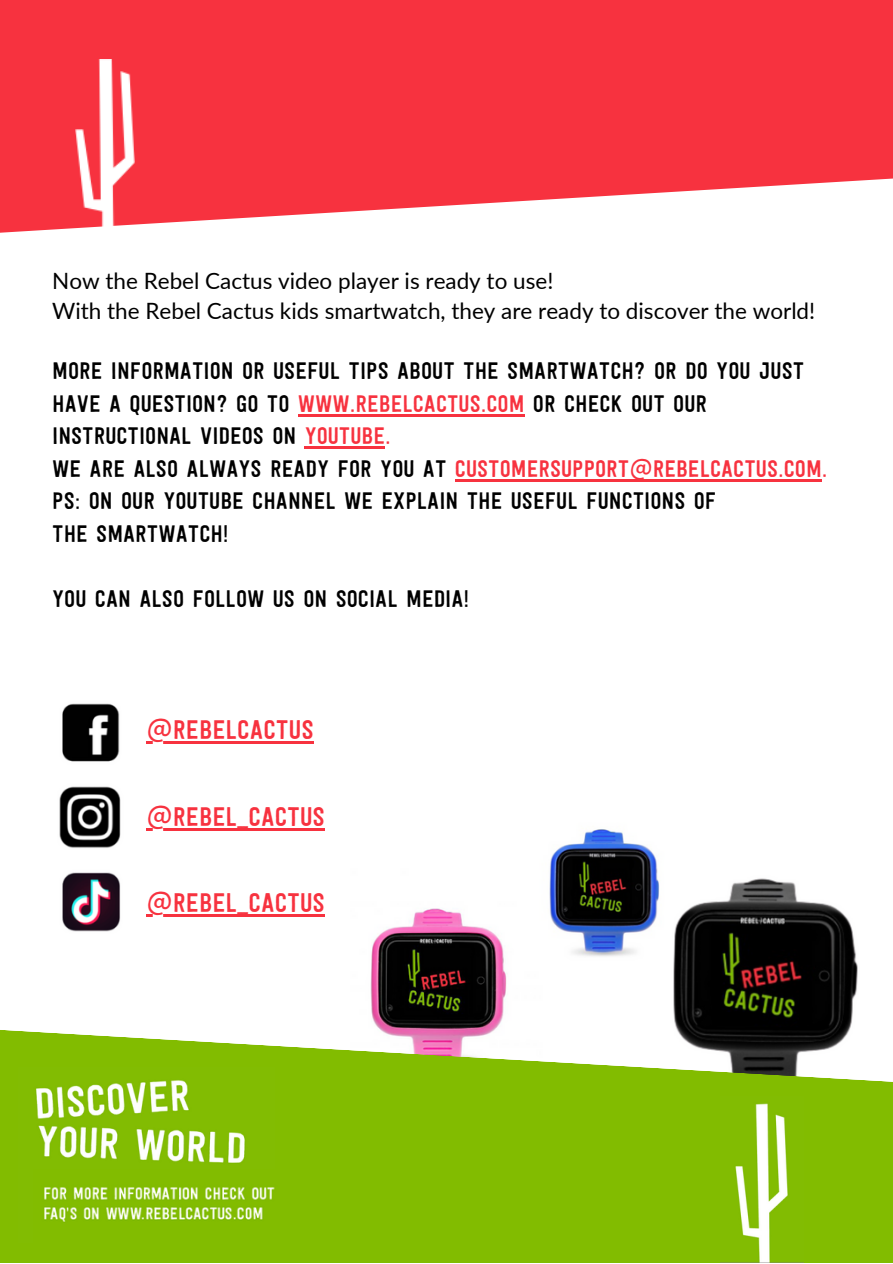
<style>
.page{position:relative;width:893px;height:1264px;background:#fff}
.page>*{position:absolute;margin:0;border:0;box-sizing:border-box;transform-origin:0 0}
.t1{font:27px "Festivo Letters No 19";color:#f7323f}
.t2{font:24px/32.5px "Festivo Letters No 19";color:#000}
.t3{font:22.5px/30.3px "Lato";color:#000}
.s1{color:#f7323f}
</style>
<div class="page">
<img style="left:370px;top:829px;width:488px;height:198px">
<hr style="left:298px;top:414px;width:226px;height:2px;background:#f7323f">
<hr style="left:304px;top:446px;width:81px;height:3px;background:#f7323f">
<hr style="left:455px;top:479px;width:366px;height:2px;background:#f7323f">
<svg style="left:0;top:0;width:892px;height:233px;background:#f74a56"></svg>
<svg style="left:0;top:1027px;width:892px;height:235px;background:#8fbd22"></svg>
<img style="left:720px;top:1096px;width:83px;height:166px">
<img style="left:19px;top:1067px;width:256px;height:175px">
<img style="left:59px;top:703px;width:62px;height:229px">
<hr style="left:146px;top:741px;width:168px;height:3px;background:#f7323f">
<hr style="left:146px;top:828px;width:179px;height:3px;background:#f7323f">
<hr style="left:146px;top:914px;width:179px;height:2px;background:#f7323f">
<img style="left:75px;top:59px;width:60px;height:174px">
<img style="left:33px;top:1169px;width:256px;height:73px">
<p class="t3" style="left:52px;top:265px;width:764px">Now the Rebel Cactus video player is ready to use!<br>With the Rebel Cactus kids smartwatch, they are ready to discover the world!</p>
<p class="t2" style="left:52px;top:357px;width:776px">MORE INFORMATION OR USEFUL TIPS ABOUT THE SMARTWATCH? OR DO YOU JUST HAVE A QUESTION? GO TO <span class="s1">WWW.REBELCACTUS.COM</span> OR CHECK OUT OUR INSTRUCTIONAL VIDEOS ON <span class="s1">YOUTUBE.<br></span>WE ARE ALSO ALWAYS READY FOR YOU AT <span class="s1">CUSTOMERSUPPORT@REBELCACTUS.COM.<br></span>PS: ON OUR YOUTUBE CHANNEL WE EXPLAIN THE USEFUL FUNCTIONS OF<br>THE SMARTWATCH!</p>
<p class="t2" style="left:52px;top:585px;width:418px">YOU CAN ALSO FOLLOW US ON SOCIAL MEDIA!</p>
<p class="t1" style="left:146px;top:719px;width:169px">@REBELCACTUS</p>
<p class="t1" style="left:146px;top:806px;width:180px">@REBEL_CACTUS</p>
<p class="t1" style="left:146px;top:892px;width:180px">@REBEL_CACTUS</p>
</div>
